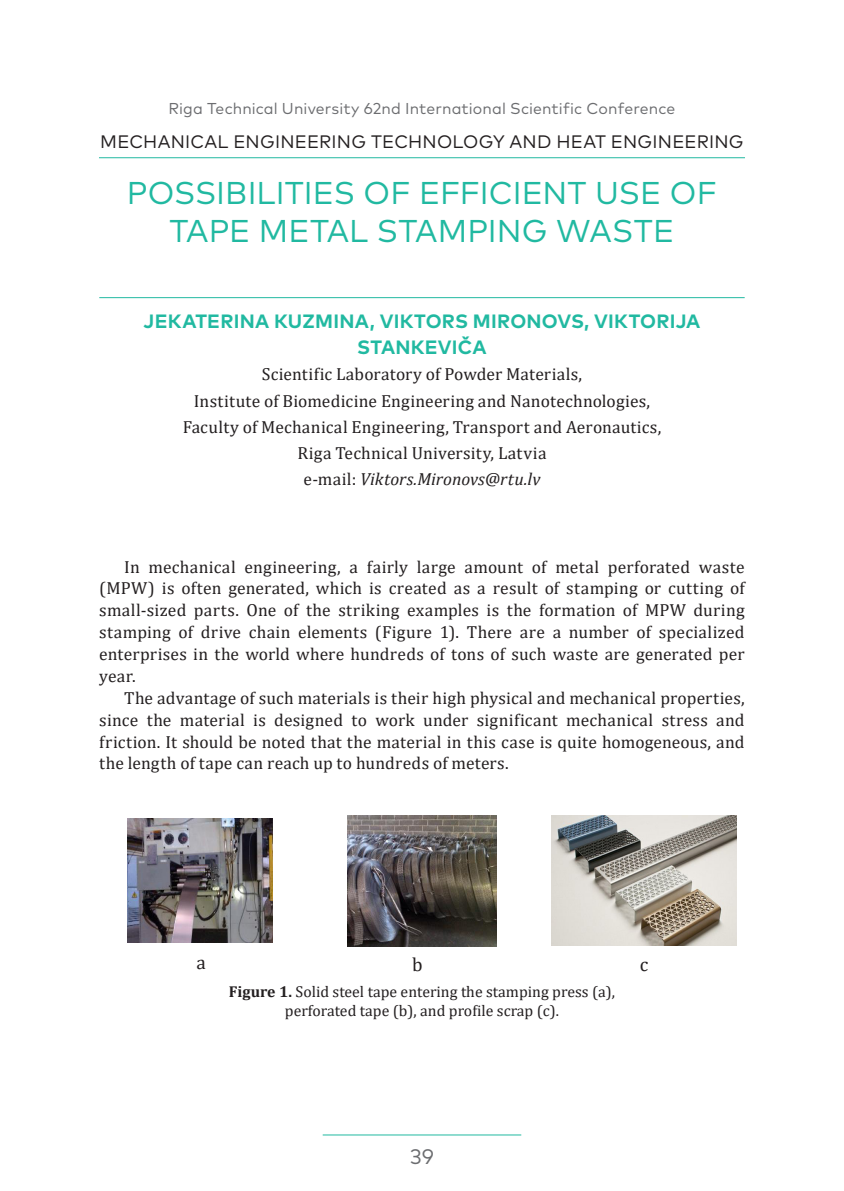
<style>
.page{position:relative;width:844px;height:1191px;background:#fff}
.page>*{position:absolute;margin:0;border:0;box-sizing:border-box;transform-origin:0 0}
._1__virsraksts_rakst{font:31.5px/38.5px "Mark Pro";color:#21b9a1;text-align:center}
.t1{font:21px "Mark Pro";color:#6c6d70}
.autors_linija{font:700 19.25px/26.2px "Mark Pro";letter-spacing:.015em;color:#21b9a1;text-align:center}
.t2{font:19.25px "Cambria";color:#231f20}
.t3{font:18.03px "Mark Pro";letter-spacing:.015em;color:#231f20}
.Pamats{font:17.5px/21.9px "Cambria";letter-spacing:.015em;color:#231f20;text-align:justify}
.iestade{font:17.5px/26.2px "Cambria";letter-spacing:.01em;color:#231f20;text-align:center}
.Attela_paraksts{font:15.75px/19.2px "Cambria";color:#231f20;text-align:center}
.t4{font:15.75px "Mark Pro";letter-spacing:.005em;color:#6c6d70}
.s1{font-style:italic}
.s2{font-weight:700}
</style>
<div class="page">
<hr style="left:99px;top:157px;width:645px;height:1px;background:#21b9a1">
<hr style="left:322px;top:1134px;width:199px;height:1px;background:#21b9a1">
<hr style="left:99px;top:297px;width:645px;height:1px;background:#21b9a1">
<img style="left:128px;top:819px;width:144px;height:123px">
<img style="left:347px;top:815px;width:149px;height:131px">
<img style="left:551px;top:816px;width:185px;height:129px">
<p class="t4" style="left:168px;top:97px;width:508px">Riga Technical University 62nd International Scientific Conference</p>
<p class="t3" style="left:100px;top:128px;width:644px">MECHANICAL ENGINEERING TECHNOLOGY AND HEAT ENGINEERING</p>
<p class="_1__virsraksts_rakst" style="left:127px;top:171px;width:591px">POSSIBILITIES OF EFFICIENT USE OF<br>TAPE METAL STAMPING WASTE</p>
<p class="autors_linija" style="left:143px;top:306px;width:558px">JEKATERINA KUZMINA, VIKTORS MIRONOVS, VIKTORIJA<br>STANKEVIČA</p>
<p class="iestade" style="left:183px;top:361px;width:480px">Scientific Laboratory of Powder Materials,<br>Institute of Biomedicine Engineering and Nanotechnologies, Faculty of Mechanical Engineering, Transport and Aeronautics, Riga Technical University, Latvia<br>e-mail: <span class="s1">Viktors.Mironovs@rtu.lv</span></p>
<p class="Pamats" style="left:99px;top:555px;width:646px;text-indent:25px">In mechanical engineering, a fairly large amount of metal perforated waste (MPW) is often generated, which is created as a result of stamping or cutting of small-sized parts. One of the striking examples is the formation of MPW during stamping of drive chain elements (Figure 1). There are a number of specialized enterprises in the world where hundreds of tons of such waste are generated per year.</p>
<p class="Pamats" style="left:99px;top:687px;width:646px;text-indent:25px">The advantage of such materials is their high physical and mechanical properties, since the material is designed to work under significant mechanical stress and friction. It should be noted that the material in this case is quite homogeneous, and the length of tape can reach up to hundreds of meters.</p>
<p class="t2" style="left:196px;top:950px;width:11px">a</p>
<p class="t2" style="left:412px;top:952px;width:12px">b</p>
<p class="t2" style="left:639px;top:952px;width:10px">c</p>
<p class="Attela_paraksts" style="left:229px;top:982px;width:387px"><span class="s2">Figure 1.</span> Solid steel tape entering the stamping press (a), perforated tape (b), and profile scrap (c).</p>
<p class="t1" style="left:410px;top:1140px;width:25px">39</p>
</div>
